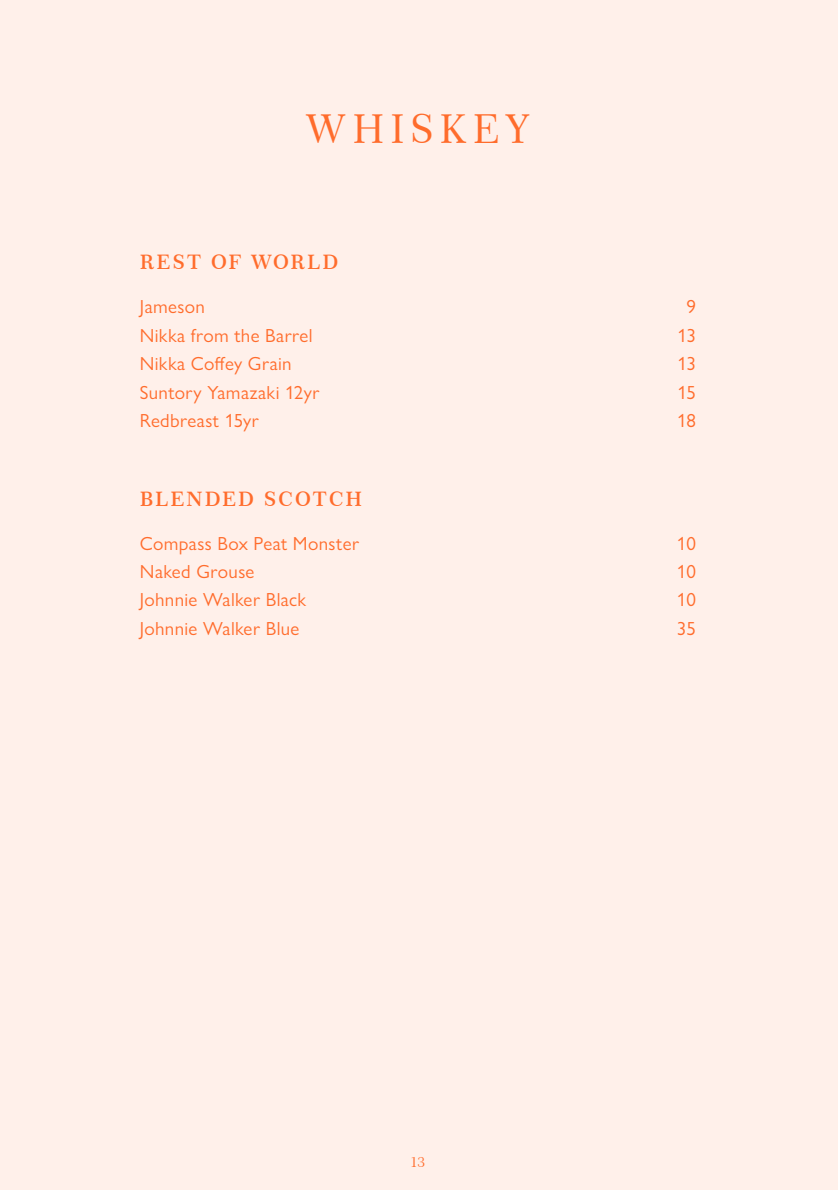
<style>
.page{position:relative;width:838px;height:1190px;background:#fff0ea}
.page>*{position:absolute;margin:0;border:0;box-sizing:border-box;transform-origin:0 0}
.t1{font:40px "Century 751 BT Roman B";letter-spacing:.14em;color:#ff6c2c}
.t2{font:600 20px "Century 751 BT";letter-spacing:.1em;color:#ff6c2c}
.t3{font:19px "Gill Sans Nova";letter-spacing:.02em;color:#ff6c2c}
.t4{font:14px "Century 751 BT Roman No 2 B";color:#ff6c2c}
</style>
<div class="page">
<h1 class="t1" style="left:306px;top:104px;width:225px">WHISKEY</h1>
<p class="t2" style="left:140px;top:250px;width:200px">REST OF WORLD</p>
<p class="t3" style="left:140px;top:295px;width:66px">Jameson</p>
<p class="t3" style="left:686px;top:295px;width:11px">9</p>
<p class="t3" style="left:140px;top:324px;width:174px">Nikka from the Barrel</p>
<p class="t3" style="left:678px;top:324px;width:20px">13</p>
<p class="t3" style="left:140px;top:352px;width:153px">Nikka Coffey Grain</p>
<p class="t3" style="left:678px;top:352px;width:20px">13</p>
<p class="t3" style="left:140px;top:380px;width:181px">Suntory Yamazaki 12yr</p>
<p class="t3" style="left:677px;top:380px;width:20px">15</p>
<p class="t3" style="left:140px;top:409px;width:121px">Redbreast 15yr</p>
<p class="t3" style="left:677px;top:409px;width:20px">18</p>
<p class="t2" style="left:140px;top:486px;width:224px">BLENDED SCOTCH</p>
<p class="t3" style="left:140px;top:532px;width:221px">Compass Box Peat Monster</p>
<p class="t3" style="left:677px;top:532px;width:20px">10</p>
<p class="t3" style="left:140px;top:560px;width:116px">Naked Grouse</p>
<p class="t3" style="left:677px;top:560px;width:20px">10</p>
<p class="t3" style="left:140px;top:588px;width:168px">Johnnie Walker Black</p>
<p class="t3" style="left:677px;top:588px;width:20px">10</p>
<p class="t3" style="left:140px;top:617px;width:161px">Johnnie Walker Blue</p>
<p class="t3" style="left:677px;top:617px;width:21px">35</p>
<p class="t4" style="left:410px;top:1153px;width:17px">13</p>
</div>
